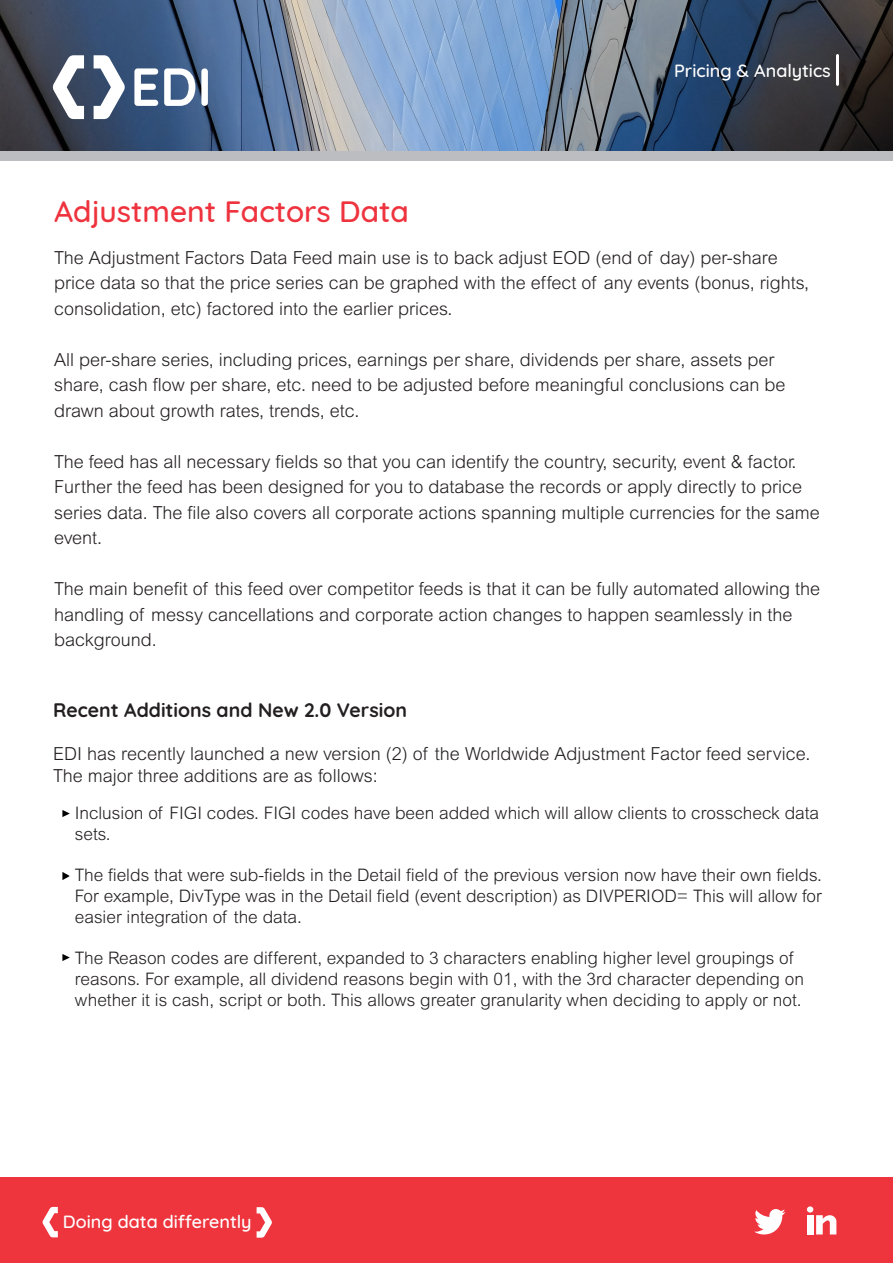
<style>
.page{position:relative;width:893px;height:1263px;background:#fff}
.page>*{position:absolute;margin:0;border:0;box-sizing:border-box;transform-origin:0 0}
.t1{font:500 30px "Quicksand";color:#ee333e}
.t2{font:700 19.5px "Quicksand";color:#231f20}
.t3{font:300 18px/25.5px "Arial MT Std";color:#231f20}
.DDD_header_White{font:500 18px "Quicksand";color:#fff}
.Header_white{font:500 18px "Quicksand";color:#fff}
.t4{font:300 17.25px/20.7px "Arial MT Std";color:#231f20}
</style>
<div class="page">
<div style="left:0;top:1178px;width:893px;height:85px;background:#ee343d"></div>
<svg style="left:42px;top:1207px;width:16px;height:30px"></svg>
<svg style="left:257px;top:1207px;width:15px;height:30px"></svg>
<img style="left:0;top:0;width:893px;height:151px">
<svg style="left:134px;top:68px;width:24px;height:38px"></svg>
<svg style="left:164px;top:68px;width:31px;height:38px"></svg>
<svg style="left:201px;top:68px;width:7px;height:38px"></svg>
<svg style="left:53px;top:55px;width:31px;height:64px"></svg>
<svg style="left:94px;top:55px;width:31px;height:64px"></svg>
<div style="left:0;top:151px;width:893px;height:9px;background:#bcbdc0"></div>
<svg style="left:807px;top:1206px;width:29px;height:28px"></svg>
<svg style="left:754px;top:1209px;width:31px;height:25px"></svg>
<svg style="left:63px;top:810px;width:6px;height:7px"></svg>
<svg style="left:63px;top:872px;width:6px;height:7px"></svg>
<svg style="left:63px;top:954px;width:6px;height:7px"></svg>
<hr style="left:836px;top:56px;width:3px;height:28px;background:#fff">
<p class="Header_white" style="left:674px;top:56px;width:158px">Pricing &amp; Analytics</p>
<p class="t1" style="left:54px;top:187px;width:356px">Adjustment Factors Data</p>
<p class="t3" style="left:54px;top:245px;width:757px">The Adjustment Factors Data Feed main use is to back adjust EOD (end of day) per-share price data so that the price series can be graphed with the effect of any events (bonus, rights, consolidation, etc) factored into the earlier prices.</p>
<p class="t3" style="left:54px;top:347px;width:733px">All per-share series, including prices, earnings per share, dividends per share, assets per share, cash flow per share, etc. need to be adjusted before meaningful conclusions can be drawn about growth rates, trends, etc.</p>
<p class="t3" style="left:54px;top:449px;width:767px">The feed has all necessary fields so that you can identify the country, security, event &amp; factor.<br>Further the feed has been designed for you to database the records or apply directly to price series data. The file also covers all corporate actions spanning multiple currencies for the same event.</p>
<p class="t3" style="left:54px;top:576px;width:768px">The main benefit of this feed over competitor feeds is that it can be fully automated allowing the handling of messy cancellations and corporate action changes to happen seamlessly in the background.</p>
<p class="t2" style="left:53px;top:694px;width:355px">Recent Additions and New 2.0 Version</p>
<p class="t3" style="left:53px;top:743px;width:759px;line-height:21.6px">EDI has recently launched a new version (2) of the Worldwide Adjustment Factor feed service.<br>The major three additions are as follows:</p>
<p class="t4" style="left:75px;top:803px;width:746px">Inclusion of FIGI codes. FIGI codes have been added which will allow clients to crosscheck data sets.</p>
<p class="t4" style="left:75px;top:865px;width:748px;text-align:justify">The fields that were sub-fields in the Detail field of the previous version now have their own fields.<br>For example, DivType was in the Detail field (event description) as DIVPERIOD= This will allow for easier integration of the data.</p>
<p class="t4" style="left:75px;top:948px;width:731px">The Reason codes are different, expanded to 3 characters enabling higher level groupings of reasons. For example, all dividend reasons begin with 01, with the 3rd character depending on whether it is cash, script or both. This allows greater granularity when deciding to apply or not.</p>
<p class="DDD_header_White" style="left:63px;top:1207px;width:190px">Doing data differently</p>
</div>
